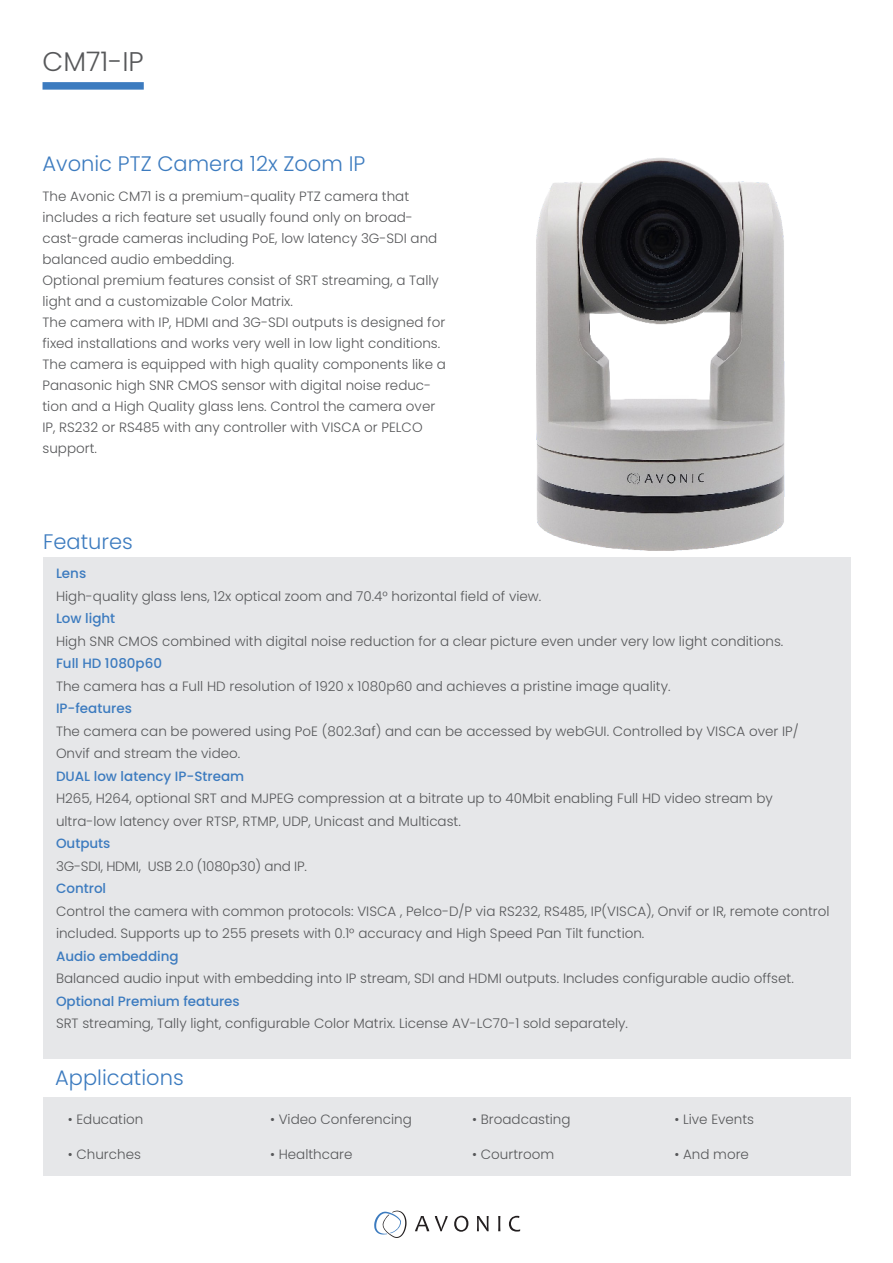
<style>
.page{position:relative;width:893px;height:1263px;background:#fff}
.page>*{position:absolute;margin:0;border:0;box-sizing:border-box;transform-origin:0 0}
.H1_-_capitalen___gri{font:300 27px "Poppins";color:#57585a}
.H2_-_blauw{font:300 21px "Poppins";color:#3c7bbf}
.Basis_tekst___p{font:300 13.5px/21px "Poppins";color:#57585a}
.basis_tekst_blauw{font:500 13.5px "Poppins";color:#3c7bbf}
</style>
<div class="page">
<div style="left:43px;top:1097px;width:807px;height:79px;background:#e6e7e9"></div>
<svg style="left:374px;top:1210px;width:33px;height:28px"></svg>
<svg style="left:415px;top:1216px;width:14px;height:15px"></svg>
<svg style="left:435px;top:1216px;width:13px;height:15px"></svg>
<svg style="left:454px;top:1216px;width:14px;height:16px"></svg>
<svg style="left:477px;top:1216px;width:12px;height:15px"></svg>
<svg style="left:498px;top:1216px;width:2px;height:15px"></svg>
<svg style="left:509px;top:1216px;width:11px;height:15px"></svg>
<img style="left:479px;top:158px;width:354px;height:400px">
<div style="left:43px;top:82px;width:101px;height:8px;background:#3c7bbf"></div>
<div style="left:43px;top:558px;width:808px;height:501px;background:#e6e7e9"></div>
<p class="H1_-_capitalen___gri" style="left:43px;top:46px;width:103px">CM71-IP</p>
<p class="H2_-_blauw" style="left:43px;top:151px;width:324px">Avonic PTZ Camera 12x Zoom IP</p>
<p class="Basis_tekst___p" style="left:43px;top:186px;width:396px">The Avonic CM71 is a premium-quality PTZ camera that includes a rich feature set usually found only on broad&shy;cast-grade cameras including PoE, low latency 3G-SDI and balanced audio embedding.</p>
<p class="Basis_tekst___p" style="left:43px;top:270px;width:398px">Optional premium features consist of SRT streaming, a Tally light and a customizable Color Matrix.</p>
<p class="Basis_tekst___p" style="left:43px;top:312px;width:405px">The camera with IP, HDMI and 3G-SDI outputs is designed for fixed installations and works very well in low light conditions.<br>The camera is equipped with high quality components like a Panasonic high SNR CMOS sensor with digital noise reduc&shy;tion and a High Quality glass lens. Control the camera over IP, RS232 or RS485 with any controller with VISCA or PELCO support.</p>
<p class="H2_-_blauw" style="left:43px;top:530px;width:91px">Features</p>
<p class="basis_tekst_blauw" style="left:56px;top:566px;width:32px">Lens</p>
<p class="Basis_tekst___p" style="left:56px;top:586px;width:487px">High-quality glass lens, 12x optical zoom and 70.4° horizontal field of view.</p>
<p class="basis_tekst_blauw" style="left:56px;top:611px;width:61px">Low light</p>
<p class="Basis_tekst___p" style="left:56px;top:631px;width:729px">High SNR CMOS combined with digital noise reduction for a clear picture even under very low light conditions.</p>
<p class="basis_tekst_blauw" style="left:56px;top:656px;width:108px">Full HD 1080p60</p>
<p class="Basis_tekst___p" style="left:56px;top:676px;width:616px">The camera has a Full HD resolution of 1920 x 1080p60 and achieves a pristine image quality.</p>
<p class="basis_tekst_blauw" style="left:56px;top:701px;width:77px">IP-features</p>
<p class="Basis_tekst___p" style="left:56px;top:720px;width:744px;line-height:22.5px">The camera can be powered using PoE (802.3af) and can be accessed by webGUI. Controlled by VISCA over IP/<br>Onvif and stream the video.</p>
<p class="basis_tekst_blauw" style="left:56px;top:768px;width:190px">DUAL low latency IP-Stream</p>
<p class="Basis_tekst___p" style="left:56px;top:787px;width:718px;line-height:22.5px">H265, H264, optional SRT and MJPEG compression at a bitrate up to 40Mbit enabling Full HD video stream by ultra-low latency over RTSP, RTMP, UDP, Unicast and Multicast.</p>
<p class="basis_tekst_blauw" style="left:56px;top:836px;width:56px">Outputs</p>
<p class="Basis_tekst___p" style="left:56px;top:856px;width:252px">3G-SDI, HDMI, USB 2.0 (1080p30) and IP.</p>
<p class="basis_tekst_blauw" style="left:56px;top:881px;width:52px">Control</p>
<p class="Basis_tekst___p" style="left:56px;top:900px;width:775px;line-height:22.5px">Control the camera with common protocols: VISCA , Pelco-D/P via RS232, RS485, IP(VISCA), Onvif or IR, remote control included. Supports up to 255 presets with 0.1° accuracy and High Speed Pan Tilt function.</p>
<p class="basis_tekst_blauw" style="left:56px;top:948px;width:124px">Audio embedding</p>
<p class="Basis_tekst___p" style="left:56px;top:968px;width:739px">Balanced audio input with embedding into IP stream, SDI and HDMI outputs. Includes configurable audio offset.</p>
<p class="basis_tekst_blauw" style="left:56px;top:993px;width:185px">Optional Premium features</p>
<p class="Basis_tekst___p" style="left:56px;top:1013px;width:574px">SRT streaming, Tally light, configurable Color Matrix. License AV-LC70-1 sold separately.</p>
<h2 class="H2_-_blauw" style="left:55px;top:1065px;width:130px">Applications</h2>
<p class="Basis_tekst___p" style="left:68px;top:1109px;width:77px">• Education</p>
<p class="Basis_tekst___p" style="left:68px;top:1143px;width:75px">• Churches</p>
<p class="Basis_tekst___p" style="left:270px;top:1109px;width:143px">• Video Conferencing</p>
<p class="Basis_tekst___p" style="left:270px;top:1143px;width:84px">• Healthcare</p>
<p class="Basis_tekst___p" style="left:472px;top:1109px;width:100px">• Broadcasting</p>
<p class="Basis_tekst___p" style="left:472px;top:1143px;width:83px">• Courtroom</p>
<p class="Basis_tekst___p" style="left:674px;top:1109px;width:81px">• Live Events</p>
<p class="Basis_tekst___p" style="left:674px;top:1143px;width:76px">• And more</p>
</div>
